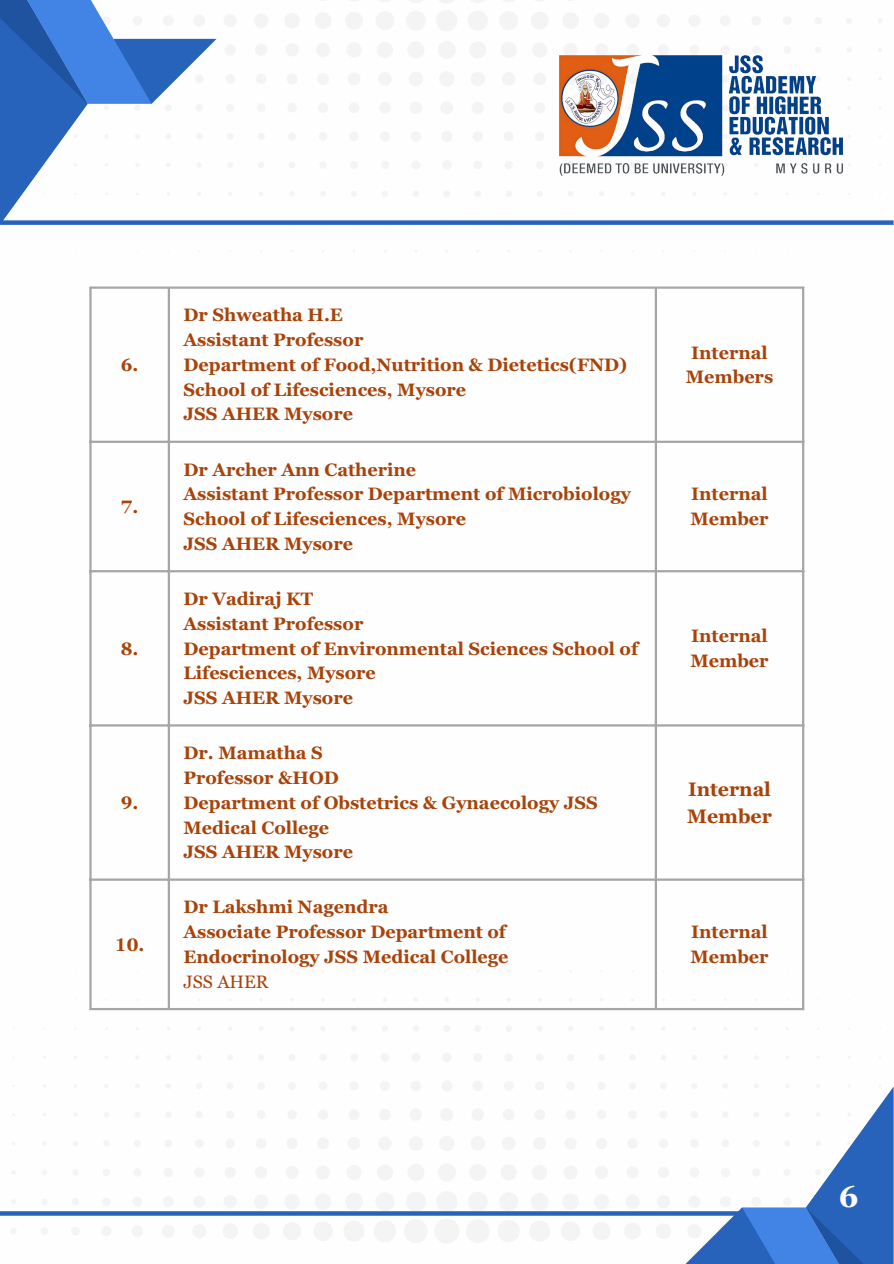
<style>
.page{position:relative;width:894px;height:1264px;background:#fff}
.page>*{position:absolute;margin:0;border:0;box-sizing:border-box;transform-origin:0 0}
.t1{font:700 30.6px "Georgia Pro";color:#fefeff}
.t2{font:700 19.5px/27px "Georgia Pro";color:#a84309}
.t3{font:700 18px/24.8px "Georgia Pro";color:#a84309}
.t4{font:18px "Georgia Pro";color:#a84309}
</style>
<div class="page">
<svg style="left:199px;top:0;width:683px;height:252px"></svg>
<svg style="left:0;top:0;width:216px;height:220px"></svg>
<svg style="left:0;top:969px;width:881px;height:274px"></svg>
<svg style="left:677px;top:1086px;width:216px;height:177px"></svg>
<svg style="left:0;top:1211px;width:740px;height:4px;background:#326bbe"></svg>
<img style="left:549px;top:45px;width:303px;height:141px">
<div style="left:0;top:220px;width:893px;height:5px;background:#2763bb"></div>
<hr style="left:89px;top:289px;width:3px;height:718px;background:#a6a6a6">
<hr style="left:168px;top:289px;width:2px;height:718px;background:#a6a6a6">
<hr style="left:654px;top:289px;width:2px;height:718px;background:#a6a6a6">
<hr style="left:801px;top:289px;width:3px;height:718px;background:#a6a6a6">
<hr style="left:89px;top:286px;width:715px;height:3px;background:#a6a6a6">
<hr style="left:89px;top:440px;width:715px;height:3px;background:#a6a6a6">
<hr style="left:89px;top:570px;width:715px;height:2px;background:#a6a6a6">
<hr style="left:89px;top:724px;width:715px;height:2px;background:#a6a6a6">
<hr style="left:89px;top:878px;width:715px;height:2px;background:#a6a6a6">
<hr style="left:89px;top:1007px;width:715px;height:3px;background:#a6a6a6">
<p class="t3" style="left:121px;top:352px;width:19px">6.</p>
<p class="t3" style="left:121px;top:494px;width:19px">7.</p>
<p class="t3" style="left:121px;top:636px;width:19px">8.</p>
<p class="t3" style="left:121px;top:790px;width:19px">9.</p>
<p class="t3" style="left:115px;top:931px;width:31px">10.</p>
<p class="t3" style="left:183px;top:303px;width:161px">Dr Shweatha H.E</p>
<p class="t3" style="left:183px;top:327px;width:181px">Assistant Professor</p>
<p class="t3" style="left:183px;top:352px;width:445px">Department of Food,Nutrition &amp; Dietetics(FND)<br>School of Lifesciences, Mysore</p>
<p class="t3" style="left:183px;top:402px;width:171px">JSS AHER Mysore</p>
<p class="t3" style="left:183px;top:457px;width:234px">Dr Archer Ann Catherine</p>
<p class="t3" style="left:183px;top:481px;width:448px">Assistant Professor Department of Microbiology<br>School of Lifesciences, Mysore</p>
<p class="t3" style="left:183px;top:531px;width:171px">JSS AHER Mysore</p>
<p class="t3" style="left:183px;top:586px;width:131px">Dr Vadiraj KT</p>
<p class="t3" style="left:183px;top:611px;width:181px">Assistant Professor</p>
<p class="t3" style="left:183px;top:636px;width:456px">Department of Environmental Sciences School of<br>Lifesciences, Mysore</p>
<p class="t3" style="left:183px;top:685px;width:171px">JSS AHER Mysore</p>
<p class="t3" style="left:183px;top:740px;width:141px">Dr. Mamatha S</p>
<p class="t3" style="left:183px;top:765px;width:157px">Professor &amp;HOD</p>
<p class="t3" style="left:183px;top:790px;width:415px">Department of Obstetrics &amp; Gynaecology JSS<br>Medical College</p>
<p class="t3" style="left:183px;top:839px;width:171px">JSS AHER Mysore</p>
<p class="t3" style="left:183px;top:894px;width:206px">Dr Lakshmi Nagendra</p>
<p class="t3" style="left:183px;top:919px;width:326px">Associate Professor Department of<br>Endocrinology JSS Medical College</p>
<p class="t4" style="left:183px;top:971px;width:86px">JSS AHER</p>
<p class="t3" style="left:685px;top:340px;width:89px;text-align:center">Internal<br>Members</p>
<p class="t3" style="left:690px;top:481px;width:80px">Internal<br>Member</p>
<p class="t3" style="left:690px;top:623px;width:80px">Internal<br>Member</p>
<p class="t2" style="left:687px;top:776px;width:86px">Internal<br>Member</p>
<p class="t3" style="left:690px;top:919px;width:80px">Internal<br>Member</p>
<p class="t1" style="left:838px;top:1178px;width:21px">6</p>
</div>
